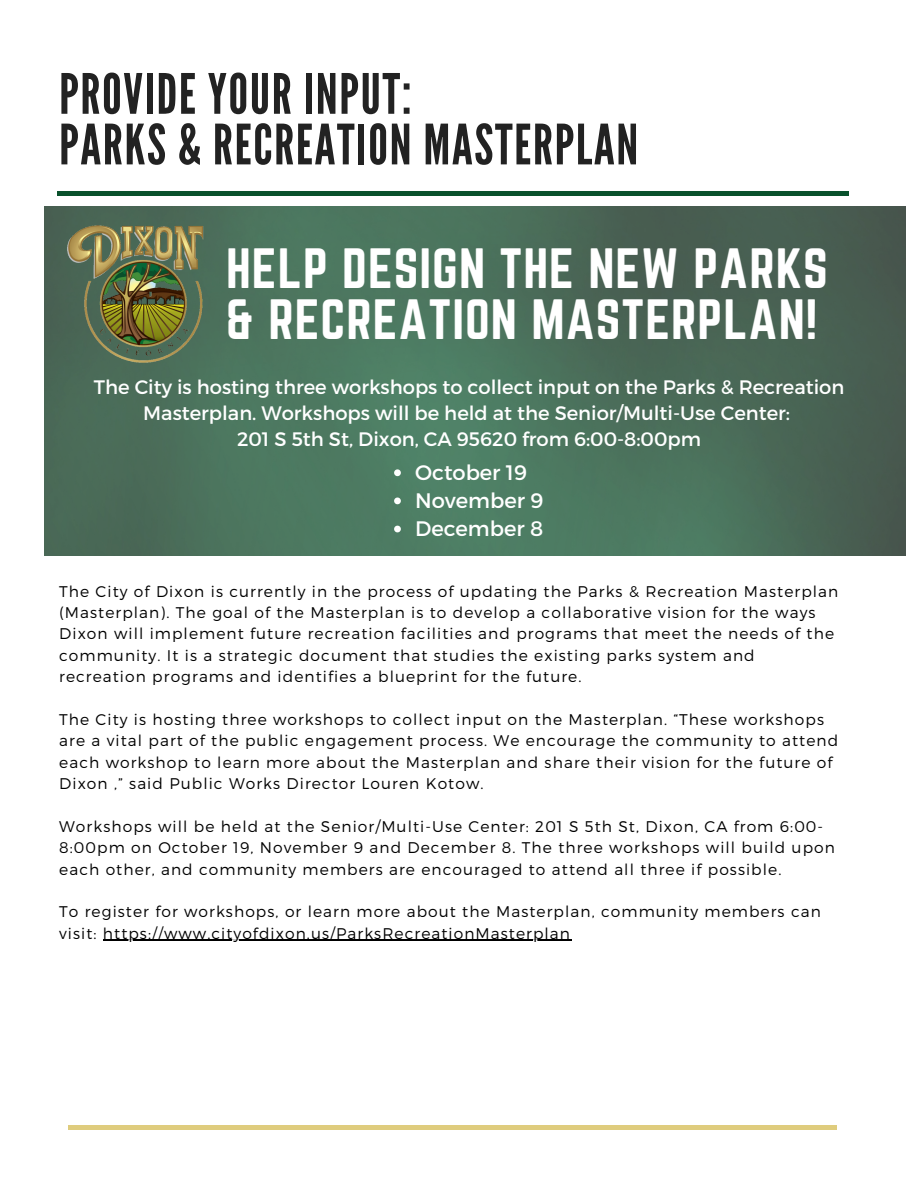
<style>
.page{position:relative;width:918px;height:1188px;background:#fff}
.page>*{position:absolute;margin:0;border:0;box-sizing:border-box;transform-origin:0 0}
.t1{font:55.5px/50.7px "League Gothic";letter-spacing:.03em;color:#222}
.t2{font:49.65px/51.8px "Norwester";letter-spacing:.02em;color:#fff}
.t3{font:21px/28.2px "Montserrat";color:#fff}
.t4{font:19.5px/25.8px "Montserrat";color:#fff;text-align:center}
.t5{font:300 15.45px/21.3px "Montserrat";letter-spacing:.07em;color:#000}
</style>
<div class="page">
<div style="left:57px;top:191px;width:792px;height:5px;background:#09512c"></div>
<hr style="left:68px;top:1126px;width:769px;height:3px;background:#dfcc7d">
<hr style="left:103px;top:940px;width:468px;height:1px;background:#000">
<img style="left:45px;top:207px;width:860px;height:349px">
<img style="left:66px;top:223px;width:139px;height:144px">
<svg style="left:394px;top:469px;width:7px;height:7px"></svg>
<svg style="left:394px;top:498px;width:7px;height:6px"></svg>
<svg style="left:394px;top:526px;width:7px;height:6px"></svg>
<h1 class="t1" style="left:59px;top:70px;width:581px">PROVIDE YOUR INPUT:<br>PARKS &amp; RECREATION MASTERPLAN</h1>
<h2 class="t2" style="left:226px;top:242px;width:603px">HELP DESIGN THE NEW PARKS &amp; RECREATION MASTERPLAN!</h2>
<p class="t4" style="left:94px;top:373px;width:752px">The City is hosting three workshops to collect input on the Parks &amp; Recreation<br>Masterplan. Workshops will be held at the Senior/Multi-Use Center:<br>201 S 5th St, Dixon, CA 95620 from 6:00-8:00pm</p>
<h3 class="t3" style="left:415px;top:457px;width:130px">October 19<br>November 9<br>December 8</h3>
<p class="t5" style="left:59px;top:580px;width:781px">The City of Dixon is currently in the process of updating the Parks &amp; Recreation Masterplan (Masterplan). The goal of the Masterplan is to develop a collaborative vision for the ways Dixon will implement future recreation facilities and programs that meet the needs of the community. It is a strategic document that studies the existing parks system and recreation programs and identifies a blueprint for the future.</p>
<p class="t5" style="left:59px;top:708px;width:780px">The City is hosting three workshops to collect input on the Masterplan. “These workshops are a vital part of the public engagement process. We encourage the community to attend each workshop to learn more about the Masterplan and share their vision for the future of Dixon ,” said Public Works Director Louren Kotow.</p>
<p class="t5" style="left:59px;top:815px;width:777px">Workshops will be held at the Senior/Multi-Use Center: 201 S 5th St, Dixon, CA from 6:00-<br>8:00pm on October 19, November 9 and December 8. The three workshops will build upon each other, and community members are encouraged to attend all three if possible.</p>
<p class="t5" style="left:59px;top:900px;width:763px">To register for workshops, or learn more about the Masterplan, community members can visit: https://www.cityofdixon.us/ParksRecreationMasterplan</p>
</div>
